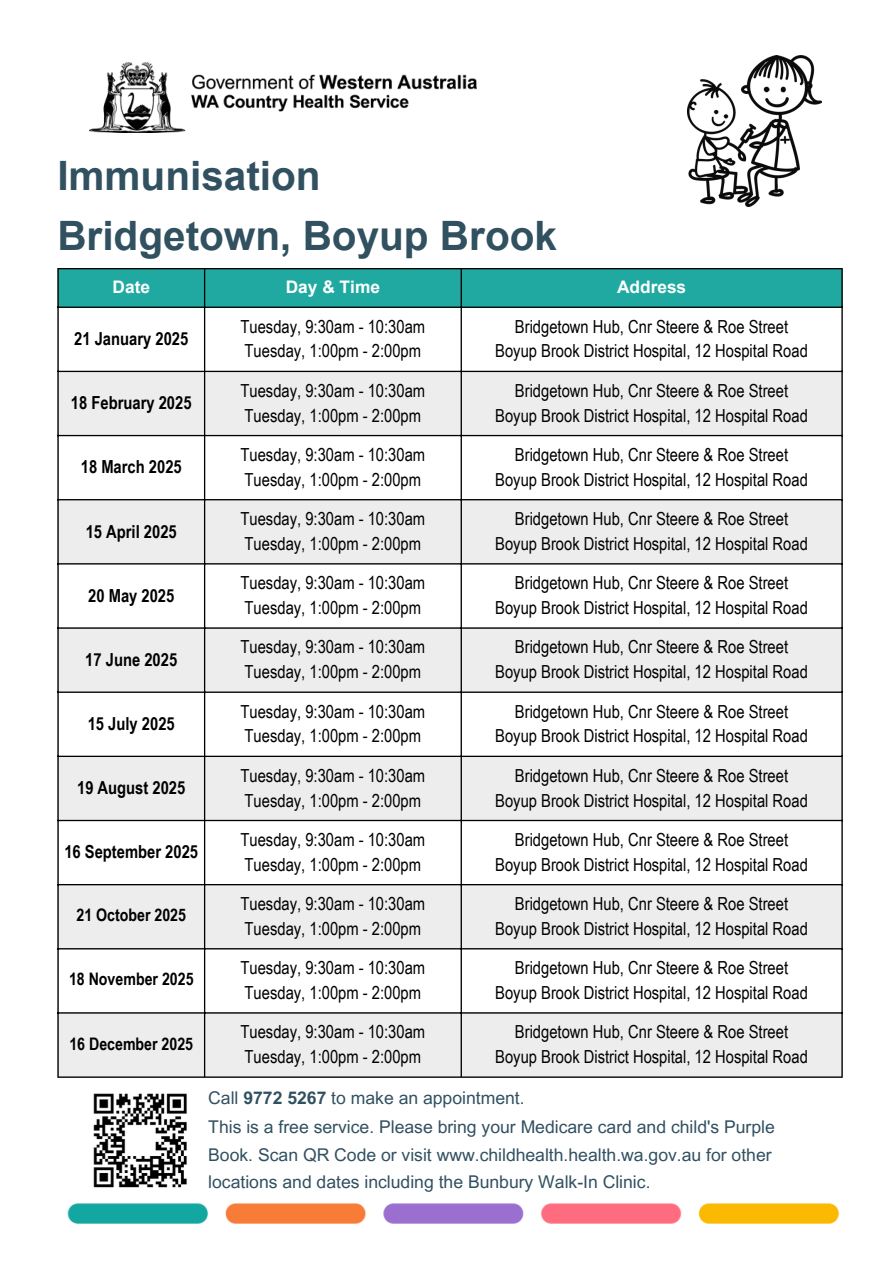
<style>
.page{position:relative;width:894px;height:1264px;background:#fff}
.page>*{position:absolute;margin:0;border:0;box-sizing:border-box;transform-origin:0 0}
.t1{font:700 40.5px/59.7px "Arial";color:#315060}
.t2{font:18px "Arial Narrow";color:#000}
.t3{font:700 18px "Arial Narrow";color:#000}
.t4{font:17.55px/27.3px "Arial MT Pro";color:#315060}
.t5{font:700 17.25px "Arial Narrow";color:#000}
.t6{font:700 17.25px "Arial";color:#fff}
.s1{font-weight:700}
</style>
<div class="page">
<img style="left:67px;top:1203px;width:773px;height:21px">
<img style="left:89px;top:63px;width:387px;height:70px">
<div style="left:59px;top:269px;width:782px;height:37px;background:#1fa9a1"></div>
<svg style="left:59px;top:372px;width:782px;height:704px;fill:#ededed"></svg>
<hr style="left:57px;top:269px;width:2px;height:807px;background:#000">
<hr style="left:204px;top:269px;width:1px;height:807px;background:#000">
<hr style="left:460px;top:269px;width:2px;height:807px;background:#000">
<hr style="left:841px;top:269px;width:1px;height:807px;background:#000">
<hr style="left:57px;top:268px;width:785px;height:1px;background:#000">
<hr style="left:57px;top:306px;width:785px;height:2px;background:#000">
<hr style="left:57px;top:371px;width:785px;height:1px;background:#000">
<hr style="left:57px;top:435px;width:785px;height:1px;background:#000">
<hr style="left:57px;top:499px;width:785px;height:1px;background:#000">
<hr style="left:57px;top:563px;width:785px;height:1px;background:#000">
<hr style="left:57px;top:627px;width:785px;height:1px;background:#000">
<hr style="left:57px;top:691px;width:785px;height:2px;background:#000">
<hr style="left:57px;top:755px;width:785px;height:2px;background:#000">
<hr style="left:57px;top:819px;width:785px;height:2px;background:#000">
<hr style="left:57px;top:884px;width:785px;height:1px;background:#000">
<hr style="left:57px;top:948px;width:785px;height:1px;background:#000">
<hr style="left:57px;top:1012px;width:785px;height:1px;background:#000">
<hr style="left:57px;top:1076px;width:785px;height:1px;background:#000">
<img style="left:93px;top:1093px;width:94px;height:95px">
<img style="left:687px;top:55px;width:134px;height:151px">
<p class="t1" style="left:57px;top:146px;width:501px">Immunisation<br>Bridgetown, Boyup Brook</p>
<h1 class="t6" style="left:112px;top:277px;width:39px">Date</h1>
<p class="t6" style="left:286px;top:277px;width:96px">Day &amp; Time</p>
<p class="t6" style="left:617px;top:277px;width:71px">Address</p>
<p class="t3" style="left:74px;top:328px;width:116px">21 January 2025</p>
<p class="t2" style="left:515px;top:316px;width:274px">Bridgetown Hub, Cnr Steere &amp; Roe Street</p>
<p class="t2" style="left:495px;top:340px;width:314px">Boyup Brook District Hospital, 12 Hospital Road</p>
<p class="t2" style="left:240px;top:316px;width:186px">Tuesday, 9:30am - 10:30am</p>
<p class="t2" style="left:244px;top:340px;width:178px">Tuesday, 1:00pm - 2:00pm</p>
<p class="t3" style="left:71px;top:392px;width:122px">18 February 2025</p>
<p class="t3" style="left:81px;top:456px;width:102px">18 March 2025</p>
<p class="t3" style="left:86px;top:520px;width:93px">15 April 2025</p>
<p class="t3" style="left:88px;top:585px;width:88px">20 May 2025</p>
<p class="t3" style="left:85px;top:649px;width:93px">17 June 2025</p>
<p class="t3" style="left:88px;top:713px;width:88px">15 July 2025</p>
<p class="t3" style="left:77px;top:777px;width:110px">19 August 2025</p>
<p class="t3" style="left:64px;top:841px;width:135px">16 September 2025</p>
<p class="t5" style="left:76px;top:905px;width:111px">21 October 2025</p>
<p class="t5" style="left:69px;top:969px;width:126px">18 November 2025</p>
<p class="t5" style="left:69px;top:1033px;width:125px">16 December 2025</p>
<p class="t2" style="left:240px;top:380px;width:186px">Tuesday, 9:30am - 10:30am</p>
<p class="t2" style="left:244px;top:405px;width:178px">Tuesday, 1:00pm - 2:00pm</p>
<p class="t2" style="left:240px;top:444px;width:186px">Tuesday, 9:30am - 10:30am</p>
<p class="t2" style="left:244px;top:469px;width:178px">Tuesday, 1:00pm - 2:00pm</p>
<p class="t2" style="left:240px;top:508px;width:186px">Tuesday, 9:30am - 10:30am</p>
<p class="t2" style="left:244px;top:533px;width:178px">Tuesday, 1:00pm - 2:00pm</p>
<p class="t2" style="left:240px;top:572px;width:186px">Tuesday, 9:30am - 10:30am</p>
<p class="t2" style="left:244px;top:597px;width:178px">Tuesday, 1:00pm - 2:00pm</p>
<p class="t2" style="left:240px;top:636px;width:186px">Tuesday, 9:30am - 10:30am</p>
<p class="t2" style="left:244px;top:661px;width:178px">Tuesday, 1:00pm - 2:00pm</p>
<p class="t2" style="left:240px;top:700px;width:186px">Tuesday, 9:30am - 10:30am</p>
<p class="t2" style="left:244px;top:725px;width:178px">Tuesday, 1:00pm - 2:00pm</p>
<p class="t2" style="left:240px;top:765px;width:186px">Tuesday, 9:30am - 10:30am</p>
<p class="t2" style="left:244px;top:789px;width:178px">Tuesday, 1:00pm - 2:00pm</p>
<p class="t2" style="left:240px;top:829px;width:186px">Tuesday, 9:30am - 10:30am</p>
<p class="t2" style="left:244px;top:853px;width:178px">Tuesday, 1:00pm - 2:00pm</p>
<p class="t2" style="left:240px;top:893px;width:186px">Tuesday, 9:30am - 10:30am</p>
<p class="t2" style="left:244px;top:918px;width:178px">Tuesday, 1:00pm - 2:00pm</p>
<p class="t2" style="left:240px;top:957px;width:186px">Tuesday, 9:30am - 10:30am</p>
<p class="t2" style="left:244px;top:982px;width:178px">Tuesday, 1:00pm - 2:00pm</p>
<p class="t2" style="left:515px;top:380px;width:274px">Bridgetown Hub, Cnr Steere &amp; Roe Street</p>
<p class="t2" style="left:495px;top:405px;width:314px">Boyup Brook District Hospital, 12 Hospital Road</p>
<p class="t2" style="left:515px;top:444px;width:274px">Bridgetown Hub, Cnr Steere &amp; Roe Street</p>
<p class="t2" style="left:495px;top:469px;width:314px">Boyup Brook District Hospital, 12 Hospital Road</p>
<p class="t2" style="left:515px;top:508px;width:274px">Bridgetown Hub, Cnr Steere &amp; Roe Street</p>
<p class="t2" style="left:495px;top:533px;width:314px">Boyup Brook District Hospital, 12 Hospital Road</p>
<p class="t2" style="left:515px;top:572px;width:274px">Bridgetown Hub, Cnr Steere &amp; Roe Street</p>
<p class="t2" style="left:495px;top:597px;width:314px">Boyup Brook District Hospital, 12 Hospital Road</p>
<p class="t2" style="left:515px;top:636px;width:274px">Bridgetown Hub, Cnr Steere &amp; Roe Street</p>
<p class="t2" style="left:495px;top:661px;width:314px">Boyup Brook District Hospital, 12 Hospital Road</p>
<p class="t2" style="left:515px;top:700px;width:274px">Bridgetown Hub, Cnr Steere &amp; Roe Street</p>
<p class="t2" style="left:495px;top:725px;width:314px">Boyup Brook District Hospital, 12 Hospital Road</p>
<p class="t2" style="left:515px;top:765px;width:274px">Bridgetown Hub, Cnr Steere &amp; Roe Street</p>
<p class="t2" style="left:495px;top:789px;width:314px">Boyup Brook District Hospital, 12 Hospital Road</p>
<p class="t2" style="left:515px;top:829px;width:274px">Bridgetown Hub, Cnr Steere &amp; Roe Street</p>
<p class="t2" style="left:495px;top:853px;width:314px">Boyup Brook District Hospital, 12 Hospital Road</p>
<p class="t2" style="left:515px;top:893px;width:274px">Bridgetown Hub, Cnr Steere &amp; Roe Street</p>
<p class="t2" style="left:495px;top:918px;width:314px">Boyup Brook District Hospital, 12 Hospital Road</p>
<p class="t2" style="left:515px;top:957px;width:274px">Bridgetown Hub, Cnr Steere &amp; Roe Street</p>
<p class="t2" style="left:495px;top:982px;width:314px">Boyup Brook District Hospital, 12 Hospital Road</p>
<p class="t2" style="left:515px;top:1021px;width:274px">Bridgetown Hub, Cnr Steere &amp; Roe Street</p>
<p class="t2" style="left:495px;top:1046px;width:314px">Boyup Brook District Hospital, 12 Hospital Road</p>
<p class="t4" style="left:208px;top:1086px;width:318px">Call <span class="s1">9772 5267</span> to make an appointment.</p>
<p class="t2" style="left:240px;top:1021px;width:186px">Tuesday, 9:30am - 10:30am</p>
<p class="t2" style="left:244px;top:1046px;width:178px">Tuesday, 1:00pm - 2:00pm</p>
<p class="t4" style="left:208px;top:1115px;width:568px">This is a free service. Please bring your Medicare card and child's Purple<br>Book. Scan QR Code or visit www.childhealth.health.wa.gov.au for other locations and dates including the Bunbury Walk-In Clinic.</p>
</div>
